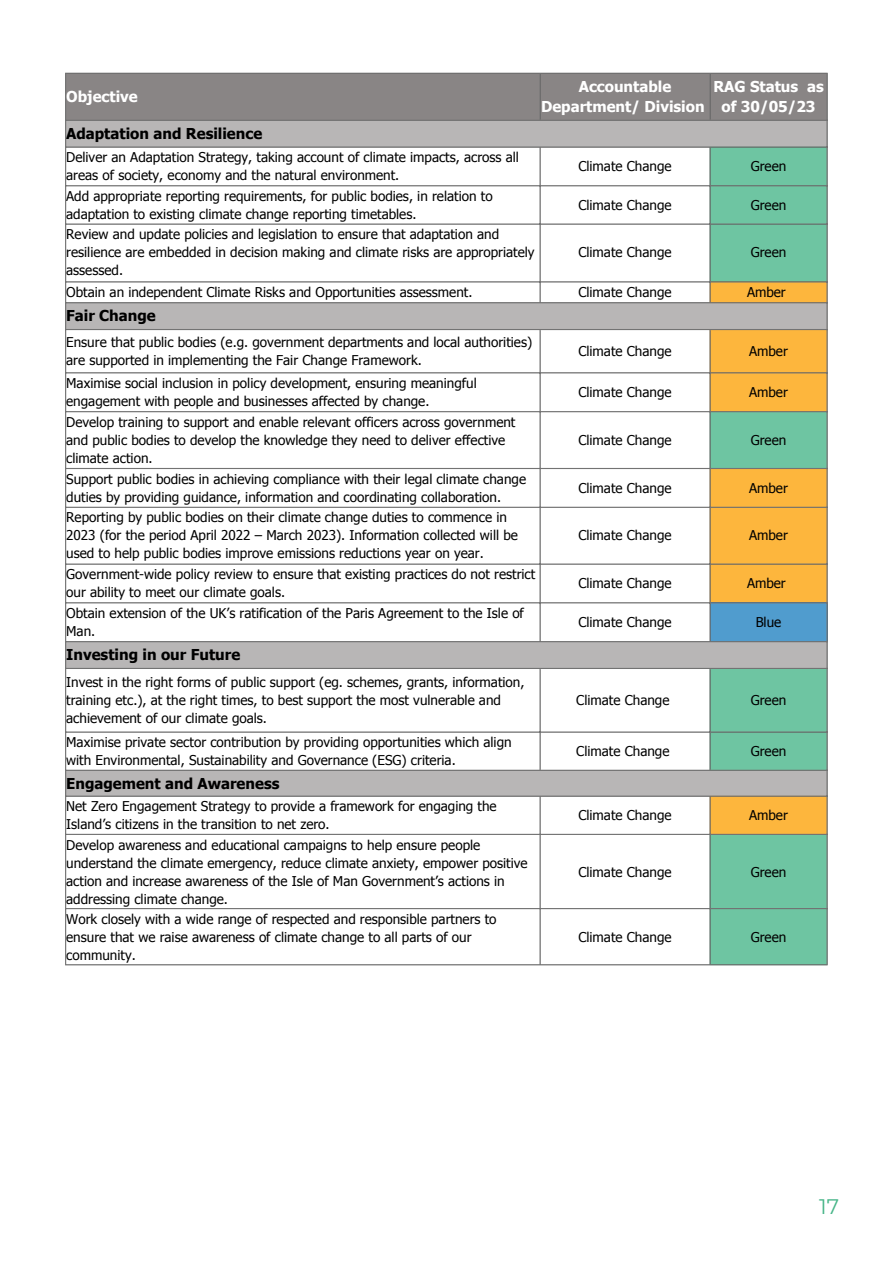
<style>
.page{position:relative;width:893px;height:1264px;background:#fff}
.page>*{position:absolute;margin:0;border:0;box-sizing:border-box;transform-origin:0 0}
.t1{font:21px "Montserrat";color:#47b588}
.t2{font:700 15px "Tahoma";color:#000}
.t3{font:700 15px/20.2px "Tahoma";color:#fff;text-align:center}
.t4{font:13.5px/18px "Tahoma";color:#000}
</style>
<div class="page">
<div style="left:66px;top:74px;width:760px;height:46px;background:#898585"></div>
<svg style="left:66px;top:121px;width:760px;height:674px"></svg>
<div style="left:710px;top:148px;width:116px;height:816px;background:#6ec5a2"></div>
<svg style="left:709px;top:282px;width:117px;height:551px;background:#c3b86e"></svg>
<div style="left:709px;top:602px;width:118px;height:40px;background:#509cce"></div>
<hr style="left:65px;top:74px;width:1px;height:890px;background:#737373">
<hr style="left:539px;top:74px;width:1px;height:46px;background:#737373">
<hr style="left:539px;top:148px;width:1px;height:154px;background:#737373">
<hr style="left:539px;top:330px;width:1px;height:311px;background:#737373">
<hr style="left:539px;top:669px;width:1px;height:100px;background:#737373">
<hr style="left:539px;top:796px;width:1px;height:168px;background:#737373">
<hr style="left:709px;top:74px;width:1px;height:46px;background:#737373">
<hr style="left:709px;top:148px;width:1px;height:154px;background:#737373">
<hr style="left:709px;top:330px;width:1px;height:311px;background:#737373">
<hr style="left:709px;top:669px;width:1px;height:100px;background:#737373">
<hr style="left:709px;top:796px;width:1px;height:168px;background:#737373">
<hr style="left:826px;top:74px;width:1px;height:890px;background:#737373">
<hr style="left:65px;top:73px;width:762px;height:1px;background:#737373">
<hr style="left:65px;top:120px;width:762px;height:1px;background:#737373">
<hr style="left:65px;top:146px;width:762px;height:2px;background:#737373">
<hr style="left:65px;top:185px;width:762px;height:1px;background:#737373">
<hr style="left:65px;top:223px;width:762px;height:2px;background:#737373">
<hr style="left:65px;top:281px;width:762px;height:1px;background:#737373">
<hr style="left:65px;top:302px;width:762px;height:1px;background:#737373">
<hr style="left:65px;top:329px;width:762px;height:1px;background:#737373">
<hr style="left:65px;top:372px;width:762px;height:1px;background:#737373">
<hr style="left:65px;top:411px;width:762px;height:1px;background:#737373">
<hr style="left:65px;top:468px;width:762px;height:1px;background:#737373">
<hr style="left:65px;top:506px;width:762px;height:2px;background:#737373">
<hr style="left:65px;top:563px;width:762px;height:1px;background:#737373">
<hr style="left:65px;top:602px;width:762px;height:1px;background:#737373">
<hr style="left:65px;top:641px;width:762px;height:1px;background:#737373">
<hr style="left:65px;top:668px;width:762px;height:1px;background:#737373">
<hr style="left:65px;top:731px;width:762px;height:1px;background:#737373">
<hr style="left:65px;top:769px;width:762px;height:1px;background:#737373">
<hr style="left:65px;top:795px;width:762px;height:1px;background:#737373">
<hr style="left:65px;top:833px;width:762px;height:2px;background:#737373">
<hr style="left:65px;top:908px;width:762px;height:1px;background:#737373">
<hr style="left:65px;top:964px;width:762px;height:1px;background:#737373">
<p class="t3" style="left:66px;top:86px;width:73px">Objective</p>
<p class="t3" style="left:541px;top:76px;width:165px">Accountable<br>Department/ Division</p>
<p class="t3" style="left:713px;top:76px;width:112px">RAG Status as of 30/05/23</p>
<p class="t2" style="left:66px;top:124px;width:197px">Adaptation and Resilience</p>
<p class="t4" style="left:66px;top:148px;width:454px">Deliver an Adaptation Strategy, taking account of climate impacts, across all areas of society, economy and the natural environment.</p>
<p class="t4" style="left:578px;top:157px;width:95px">Climate Change</p>
<p class="t4" style="left:750px;top:157px;width:37px">Green</p>
<p class="t4" style="left:66px;top:187px;width:428px">Add appropriate reporting requirements, for public bodies, in relation to adaptation to existing climate change reporting timetables.</p>
<p class="t4" style="left:578px;top:196px;width:95px">Climate Change</p>
<p class="t4" style="left:750px;top:196px;width:37px">Green</p>
<p class="t4" style="left:66px;top:225px;width:470px">Review and update policies and legislation to ensure that adaptation and resilience are embedded in decision making and climate risks are appropriately assessed.</p>
<p class="t4" style="left:578px;top:243px;width:95px">Climate Change</p>
<p class="t4" style="left:750px;top:243px;width:37px">Green</p>
<p class="t4" style="left:66px;top:283px;width:407px">Obtain an independent Climate Risks and Opportunities assessment.</p>
<p class="t4" style="left:578px;top:283px;width:95px">Climate Change</p>
<p class="t4" style="left:747px;top:283px;width:40px">Amber</p>
<p class="t2" style="left:66px;top:306px;width:91px">Fair Change</p>
<p class="t4" style="left:66px;top:332px;width:467px">Ensure that public bodies (e.g. government departments and local authorities) are supported in implementing the Fair Change Framework.</p>
<p class="t4" style="left:578px;top:341px;width:95px">Climate Change</p>
<p class="t4" style="left:749px;top:341px;width:40px">Amber</p>
<p class="t4" style="left:66px;top:374px;width:412px">Maximise social inclusion in policy development, ensuring meaningful engagement with people and businesses affected by change.</p>
<p class="t4" style="left:578px;top:383px;width:95px">Climate Change</p>
<p class="t4" style="left:749px;top:383px;width:40px">Amber</p>
<p class="t4" style="left:66px;top:412px;width:450px">Develop training to support and enable relevant officers across government and public bodies to develop the knowledge they need to deliver effective climate action.</p>
<p class="t4" style="left:578px;top:430px;width:95px">Climate Change</p>
<p class="t4" style="left:750px;top:430px;width:37px">Green</p>
<p class="t4" style="left:66px;top:469px;width:461px">Support public bodies in achieving compliance with their legal climate change duties by providing guidance, information and coordinating collaboration.</p>
<p class="t4" style="left:578px;top:478px;width:95px">Climate Change</p>
<p class="t4" style="left:749px;top:478px;width:40px">Amber</p>
<p class="t4" style="left:66px;top:508px;width:453px">Reporting by public bodies on their climate change duties to commence in<br>2023 (for the period April 2022 – March 2023). Information collected will be used to help public bodies improve emissions reductions year on year.</p>
<p class="t4" style="left:578px;top:526px;width:95px">Climate Change</p>
<p class="t4" style="left:749px;top:526px;width:40px">Amber</p>
<p class="t4" style="left:66px;top:565px;width:470px">Government-wide policy review to ensure that existing practices do not restrict our ability to meet our climate goals.</p>
<p class="t4" style="left:578px;top:574px;width:95px">Climate Change</p>
<p class="t4" style="left:747px;top:574px;width:40px">Amber</p>
<p class="t4" style="left:66px;top:603px;width:459px">Obtain extension of the UK’s ratification of the Paris Agreement to the Isle of<br>Man.</p>
<p class="t4" style="left:578px;top:612px;width:95px">Climate Change</p>
<p class="t4" style="left:755px;top:612px;width:27px">Blue</p>
<p class="t2" style="left:66px;top:645px;width:175px">Investing in our Future</p>
<p class="t4" style="left:66px;top:672px;width:460px">Invest in the right forms of public support (eg. schemes, grants, information, training etc.), at the right times, to best support the most vulnerable and achievement of our climate goals.</p>
<p class="t4" style="left:576px;top:690px;width:95px">Climate Change</p>
<p class="t4" style="left:750px;top:690px;width:37px">Green</p>
<p class="t4" style="left:66px;top:733px;width:447px">Maximise private sector contribution by providing opportunities which align with Environmental, Sustainability and Governance (ESG) criteria.</p>
<p class="t4" style="left:576px;top:741px;width:95px">Climate Change</p>
<p class="t4" style="left:750px;top:741px;width:37px">Green</p>
<p class="t2" style="left:66px;top:773px;width:215px">Engagement and Awareness</p>
<p class="t4" style="left:66px;top:797px;width:432px">Net Zero Engagement Strategy to provide a framework for engaging the<br>Island’s citizens in the transition to net zero.</p>
<p class="t4" style="left:578px;top:806px;width:95px">Climate Change</p>
<p class="t4" style="left:749px;top:806px;width:40px">Amber</p>
<p class="t4" style="left:66px;top:835px;width:463px">Develop awareness and educational campaigns to help ensure people understand the climate emergency, reduce climate anxiety, empower positive action and increase awareness of the Isle of Man Government’s actions in addressing climate change.</p>
<p class="t4" style="left:578px;top:862px;width:95px">Climate Change</p>
<p class="t4" style="left:750px;top:862px;width:37px">Green</p>
<p class="t4" style="left:66px;top:909px;width:432px">Work closely with a wide range of respected and responsible partners to ensure that we raise awareness of climate change to all parts of our community.</p>
<p class="t4" style="left:578px;top:927px;width:95px">Climate Change</p>
<p class="t4" style="left:750px;top:927px;width:37px">Green</p>
<h1 class="t1" style="left:819px;top:1193px;width:21px">17</h1>
</div>
